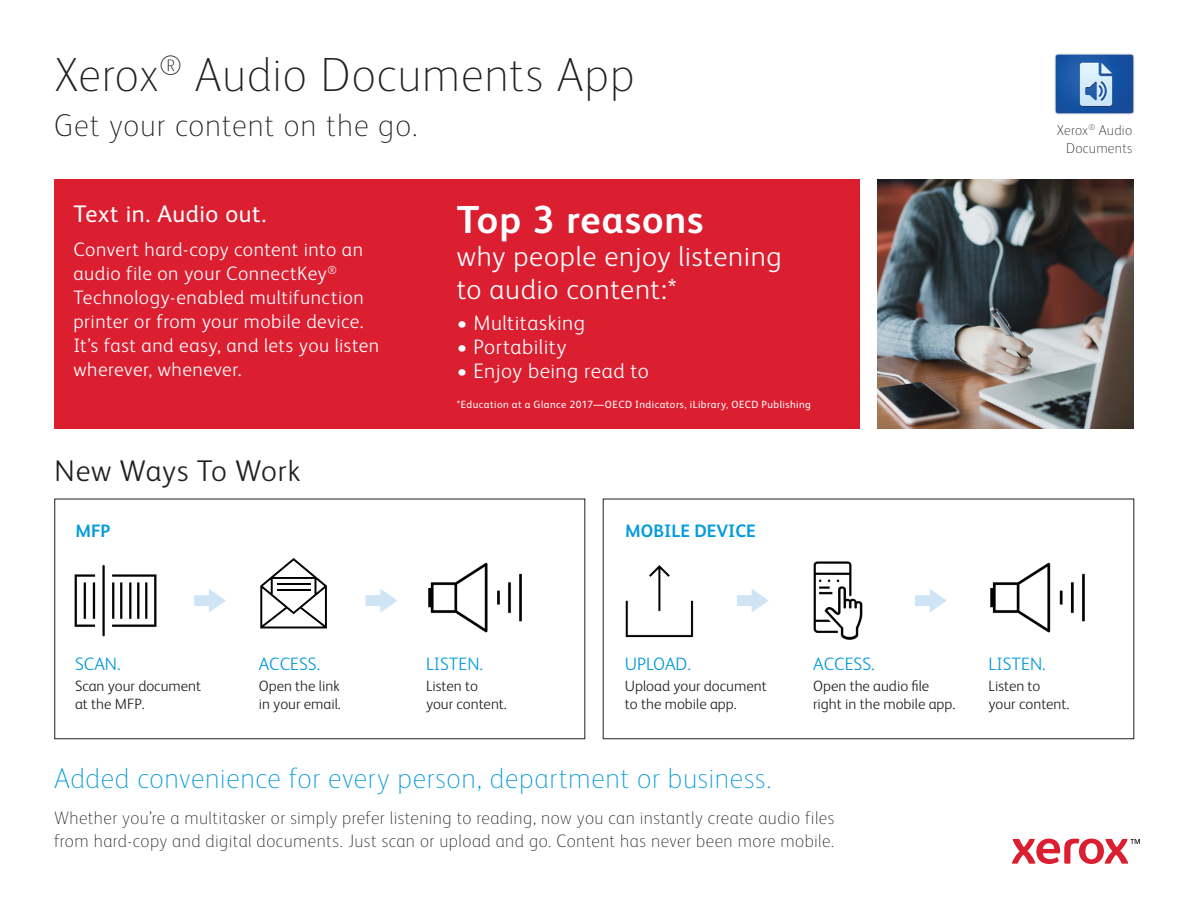
<style>
.page{position:relative;width:1188px;height:918px;background:#fff}
.page>*{position:absolute;margin:0;border:0;box-sizing:border-box;transform-origin:0 0}
.Title_32_38{font:100 48px "Xerox Sans";letter-spacing:.015em;color:#231f20}
.Title_32_38-2{font:700 39px "Xerox Sans";letter-spacing:.025em;color:#fff}
.Intro_Header{font:100 31.5px "Xerox Sans";letter-spacing:.03em;color:#231f20}
.Body_Text{font:300 30px "Xerox Sans";letter-spacing:.025em;color:#231f20}
.Body_Text-2{font:100 28.5px "Xerox Sans";letter-spacing:.02em;color:#069bda}
.Title_32_38-3{font:300 28.5px/33px "Xerox Sans";letter-spacing:.02em;color:#fff}
.Subhead{font:24px "Xerox Sans";letter-spacing:.025em;color:#fff}
.Body_Text-3{font:300 21px "Xerox Sans";letter-spacing:.02em;color:#fff}
.Body_Text-4{font:300 19.5px/24px "Xerox Sans";letter-spacing:.025em;color:#fff}
.Body_Text-5{font:100 18px/22.5px "Xerox Sans";letter-spacing:.025em;color:#231f20}
.t1{font:300 18px "Xerox Sans";color:#069bda}
.t2{font:700 18px "Xerox Sans";color:#069bda}
.t3{font:300 15px/18px "Xerox Sans";color:#231f20}
.Caption_9_5{font:100 14.25px/18px "Xerox Sans";letter-spacing:.02em;color:#231f20;text-align:right}
.Body_Text-6{font:10.5px "Xerox Sans";letter-spacing:.045em;color:#fff}
</style>
<div class="page">
<div style="left:54px;top:180px;width:806px;height:249px;background:#db1e30"></div>
<img style="left:878px;top:180px;width:256px;height:249px">
<svg style="left:1012px;top:839px;width:128px;height:25px"></svg>
<div style="left:55px;top:499px;width:530px;height:240px;border:1px solid #231f20"></div>
<div style="left:603px;top:499px;width:531px;height:240px;border:1px solid #231f20"></div>
<img style="left:74px;top:564px;width:83px;height:73px">
<img style="left:428px;top:562px;width:94px;height:71px">
<svg style="left:194px;top:589px;width:32px;height:24px"></svg>
<svg style="left:366px;top:589px;width:31px;height:24px"></svg>
<img style="left:813px;top:561px;width:50px;height:79px">
<img style="left:990px;top:562px;width:95px;height:71px">
<img style="left:625px;top:565px;width:69px;height:73px">
<svg style="left:737px;top:589px;width:32px;height:23px"></svg>
<svg style="left:915px;top:589px;width:32px;height:23px"></svg>
<svg style="left:260px;top:558px;width:67px;height:70px"></svg>
<img style="left:1055px;top:54px;width:79px;height:60px">
<div style="left:1055px;top:54px;width:79px;height:60px;border:1px solid #d1d2d4;border-radius:3px"></div>
<p class="Title_32_38" style="left:54px;top:43px;width:582px">Xerox<sup>®</sup> Audio Documents App</p>
<p class="Intro_Header" style="left:54px;top:104px;width:365px">Get your content on the go.</p>
<p class="Caption_9_5" style="left:1057px;top:121px;width:77px">Xerox<sup>®</sup> Audio<br>Documents</p>
<p class="Subhead" style="left:73px;top:198px;width:194px">Text in. Audio out.</p>
<p class="Body_Text-4" style="left:73px;top:237px;width:307px">Convert hard-copy content into an audio file on your ConnectKey<sup>®<br></sup>Technology-enabled multifunction printer or from your mobile device.<br>It’s fast and easy, and lets you listen wherever, whenever.</p>
<p class="Body_Text" style="left:55px;top:451px;width:247px">New Ways To Work</p>
<p class="t2" style="left:75px;top:519px;width:37px">MFP</p>
<p class="Title_32_38-2" style="left:457px;top:193px;width:248px">Top 3 reasons</p>
<p class="Title_32_38-3" style="left:457px;top:239px;width:326px">why people enjoy listening to audio content:*</p>
<p class="Body_Text-3" style="left:457px;top:309px;width:130px">• Multitasking</p>
<p class="Body_Text-3" style="left:457px;top:333px;width:111px">• Portability</p>
<p class="Body_Text-3" style="left:457px;top:357px;width:194px">• Enjoy being read to</p>
<p class="Body_Text-6" style="left:457px;top:397px;width:356px">*Education at a Glance 2017—OECD Indicators, iLibrary, OECD Publishing</p>
<p class="t2" style="left:625px;top:519px;width:132px">MOBILE DEVICE</p>
<p class="t1" style="left:75px;top:652px;width:47px">SCAN.</p>
<p class="t3" style="left:75px;top:676px;width:128px">Scan your document at the MFP.</p>
<p class="t1" style="left:259px;top:652px;width:63px">ACCESS.</p>
<p class="t3" style="left:259px;top:676px;width:84px">Open the link in your email.</p>
<p class="t1" style="left:426px;top:652px;width:59px">LISTEN.</p>
<p class="t3" style="left:426px;top:676px;width:82px">Listen to your content.</p>
<p class="t1" style="left:625px;top:652px;width:68px">UPLOAD.</p>
<p class="t3" style="left:625px;top:676px;width:143px">Upload your document to the mobile app.</p>
<p class="t1" style="left:813px;top:652px;width:63px">ACCESS.</p>
<p class="t3" style="left:813px;top:676px;width:144px">Open the audio file right in the mobile app.</p>
<p class="Body_Text-2" style="left:54px;top:760px;width:719px">Added convenience for every person, department or business.</p>
<p class="Body_Text-5" style="left:54px;top:806px;width:782px">Whether you’re a multitasker or simply prefer listening to reading, now you can instantly create audio files from hard-copy and digital documents. Just scan or upload and go. Content has never been more mobile.</p>
<p class="t1" style="left:989px;top:652px;width:59px">LISTEN.</p>
<p class="t3" style="left:989px;top:676px;width:82px">Listen to your content.</p>
</div>
